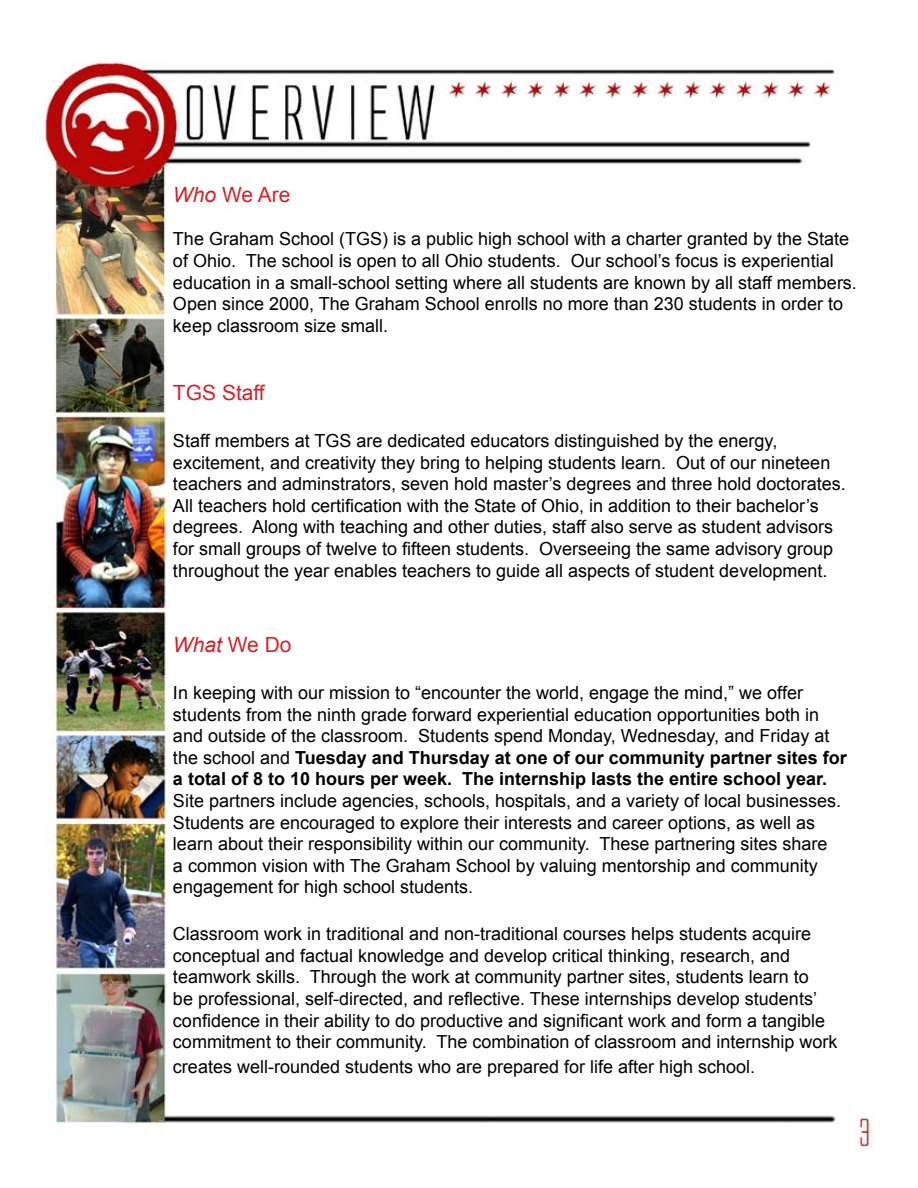
<style>
.page{position:relative;width:918px;height:1188px;background:#fff}
.page>*{position:absolute;margin:0;border:0;box-sizing:border-box;transform-origin:0 0}
.t1{font:21px "Arial";color:#d2232a}
.t2{font:italic 21px "Arial";color:#d2232a}
.t3{font:18px/21.6px "Arial";color:#000}
.s1{font-style:italic}
.s2{font-style:normal}
.s3{font-weight:700}
</style>
<div class="page">
<img style="left:45px;top:62px;width:828px;height:1088px">
<p class="t1" style="left:173px;top:181px;width:119px"><span class="s1">Who</span> We Are</p>
<p class="t3" style="left:173px;top:228px;width:685px">The Graham School (TGS) is a public high school with a charter granted by the State of Ohio. The school is open to all Ohio students. Our school’s focus is experiential education in a small-school setting where all students are known by all staff members.<br>Open since 2000, The Graham School enrolls no more than 230 students in order to keep classroom size small.</p>
<p class="t1" style="left:173px;top:379px;width:93px">TGS Staff</p>
<p class="t3" style="left:173px;top:430px;width:674px">Staff members at TGS are dedicated educators distinguished by the energy, excitement, and creativity they bring to helping students learn. Out of our nineteen teachers and adminstrators, seven hold master’s degrees and three hold doctorates.<br>All teachers hold certification with the State of Ohio, in addition to their bachelor’s degrees. Along with teaching and other duties, staff also serve as student advisors for small groups of twelve to fifteen students. Overseeing the same advisory group throughout the year enables teachers to guide all aspects of student development.</p>
<p class="t2" style="left:173px;top:631px;width:120px">What <span class="s2">We Do</span></p>
<p class="t3" style="left:173px;top:682px;width:675px">In keeping with our mission to “encounter the world, engage the mind,” we offer students from the ninth grade forward experiential education opportunities both in and outside of the classroom. Students spend Monday, Wednesday, and Friday at the school and <span class="s3">Tuesday and Thursday at one of our community partner sites for a total of 8 to 10 hours per week. The internship lasts the entire school year.</span></p>
<p class="t3" style="left:173px;top:790px;width:670px">Site partners include agencies, schools, hospitals, and a variety of local businesses.<br>Students are encouraged to explore their interests and career options, as well as learn about their responsibility within our community. These partnering sites share a common vision with The Graham School by valuing mentorship and community engagement for high school students.</p>
<p class="t3" style="left:173px;top:923px;width:666px">Classroom work in traditional and non-traditional courses helps students acquire conceptual and factual knowledge and develop critical thinking, research, and teamwork skills. Through the work at community partner sites, students learn to<br>be professional, self-directed, and reflective. These internships develop students’ confidence in their ability to do productive and significant work and form a tangible commitment to their community. The combination of classroom and internship work</p>
<p class="t3" style="left:173px;top:1056px;width:584px">creates well-rounded students who are prepared for life after high school.</p>
</div>
